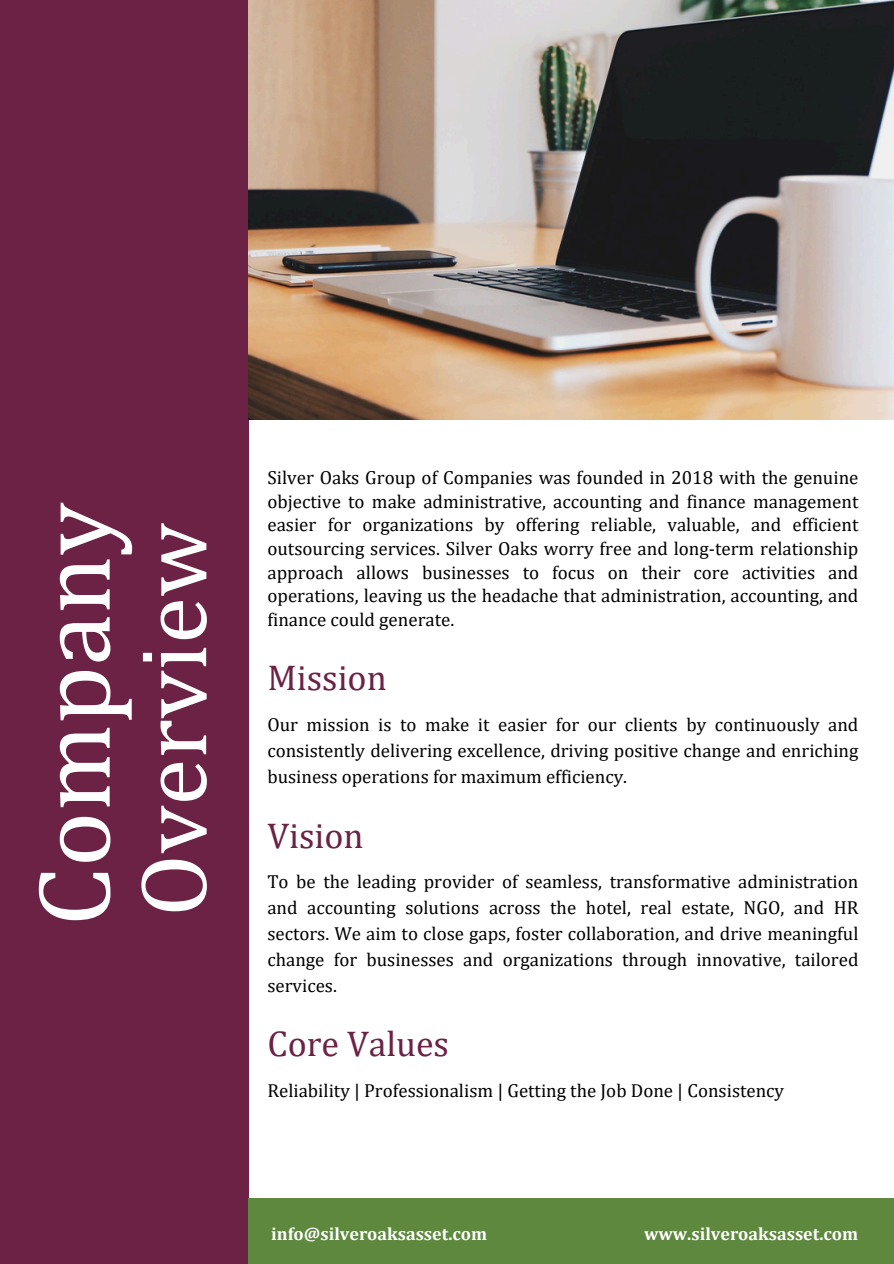
<style>
.page{position:relative;width:894px;height:1264px;background:#fff}
.page>*{position:absolute;margin:0;border:0;box-sizing:border-box;transform-origin:0 0}
.t1{font:105px "Cambria";color:#fff}
.t2{font:96px "Cambria";color:#fff}
.t3{font:36px "Cambria";color:#6b2244}
.t4{font:18.9px/25.8px "Cambria";color:#000;text-align:justify}
.t5{font:18.9px/23.7px "Cambria";color:#000001;text-align:justify}
.t6{font:700 18px "Cambria";color:#fff}
</style>
<div class="page">
<div style="left:0;top:0;width:248px;height:1263px;background:#6b2244"></div>
<img style="left:248px;top:0;width:645px;height:420px">
<div style="left:248px;top:1198px;width:645px;height:65px;background:#5d883e"></div>
<h1 class="t1" style="left:10px;top:926px;width:425px;rotate:-90deg">Company</h1>
<h1 class="t2" style="left:115px;top:916px;width:395px;rotate:-90deg">Overview</h1>
<p class="t5" style="left:267px;top:465px;width:592px">Silver Oaks Group of Companies was founded in 2018 with the genuine objective to make administrative, accounting and finance management easier for organizations by offering reliable, valuable, and efficient outsourcing services. Silver Oaks worry free and long-term relationship approach allows businesses to focus on their core activities and operations, leaving us the headache that administration, accounting, and finance could generate.</p>
<h2 class="t3" style="left:267px;top:656px;width:121px">Mission</h2>
<p class="t4" style="left:267px;top:711px;width:592px">Our mission is to make it easier for our clients by continuously and consistently delivering excellence, driving positive change and enriching business operations for maximum efficiency.</p>
<p class="t3" style="left:267px;top:813px;width:98px">Vision</p>
<h2 class="t4" style="left:267px;top:868px;width:592px">To be the leading provider of seamless, transformative administration and accounting solutions across the hotel, real estate, NGO, and HR sectors. We aim to close gaps, foster collaboration, and drive meaningful change for businesses and organizations through innovative, tailored services.</h2>
<h3 class="t3" style="left:267px;top:1021px;width:183px">Core Values</h3>
<h3 class="t4" style="left:267px;top:1076px;width:518px">Reliability | Professionalism | Getting the Job Done | Consistency</h3>
<p class="t6" style="left:271px;top:1223px;width:217px">info@silveroaksasset.com</p>
<h2 class="t6" style="left:644px;top:1223px;width:215px">www.silveroaksasset.com</h2>
</div>
